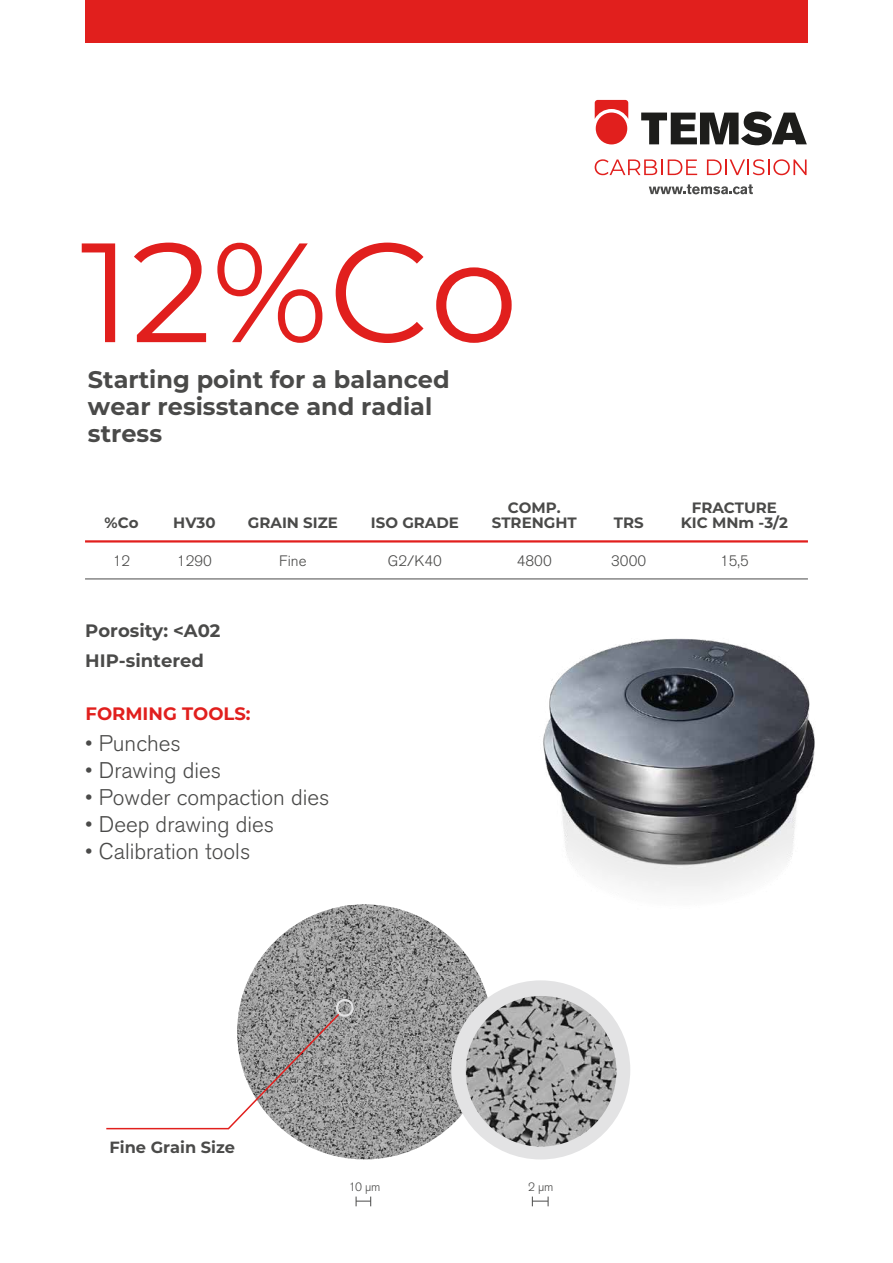
<style>
.page{position:relative;width:893px;height:1263px;background:#fff}
.page>*{position:absolute;margin:0;border:0;box-sizing:border-box;transform-origin:0 0}
.t1{font:141px "Montserrat";color:#e11f1d}
.t2{font:700 24px/27px "Montserrat";color:#4a4a49}
.t3{font:300 22.5px "Akzidenz Grotesk BE";color:#4a4a49}
.t4{font:700 18px/29.8px "Montserrat";color:#4a4a49}
.t5{font:700 18px "Montserrat";color:#e11f1d}
.t6{font:700 16.2px "Montserrat";color:#4a4a49}
.t7{font:700 15px/15px "Montserrat";color:#4a4a49;text-align:center}
.t8{font:300 15px "Akzidenz Grotesk BE";color:#4a4a49}
.t9{font:300 12px "Akzidenz Grotesk BE";color:#4a4a49}
</style>
<div class="page">
<img style="left:543px;top:638px;width:272px;height:252px">
<img style="left:237px;top:904px;width:255px;height:255px;border-radius:128px">
<svg style="left:356px;top:1196px;width:15px;height:10px"></svg>
<svg style="left:532px;top:1196px;width:17px;height:10px"></svg>
<svg style="left:451px;top:980px;width:179px;height:179px"></svg>
<img style="left:466px;top:996px;width:150px;height:150px;border-radius:75px">
<div style="left:85px;top:0;width:723px;height:43px;background:#e11f1d"></div>
<svg style="left:106px;top:998px;width:249px;height:132px"></svg>
<hr style="left:85px;top:540px;width:723px;height:2px;background:#e11f1d">
<hr style="left:85px;top:579px;width:723px;height:1px;background:#4a4a49">
<svg style="left:595px;top:100px;width:33px;height:44px"></svg>
<svg style="left:641px;top:112px;width:166px;height:33px"></svg>
<svg style="left:649px;top:184px;width:104px;height:10px"></svg>
<svg style="left:595px;top:159px;width:102px;height:16px"></svg>
<svg style="left:707px;top:159px;width:99px;height:16px"></svg>
<h1 class="t1" style="left:80px;top:195px;width:439px">12%Co</h1>
<p class="t2" style="left:88px;top:365px;width:363px">Starting point for a balanced wear resisstance and radial stress</p>
<p class="t7" style="left:105px;top:515px;width:35px">%Co</p>
<p class="t8" style="left:113px;top:552px;width:19px">12</p>
<p class="t7" style="left:173px;top:515px;width:44px">HV30</p>
<p class="t8" style="left:177px;top:552px;width:36px">1290</p>
<p class="t4" style="left:85px;top:615px;width:137px">Porosity: &lt;A02<br>HIP-sintered</p>
<p class="t7" style="left:248px;top:515px;width:91px">GRAIN SIZE</p>
<p class="t8" style="left:279px;top:552px;width:29px">Fine</p>
<p class="t5" style="left:86px;top:701px;width:167px">FORMING TOOLS:</p>
<p class="t3" style="left:85px;top:731px;width:97px">• Punches</p>
<p class="t3" style="left:85px;top:758px;width:137px">• Drawing dies</p>
<p class="t3" style="left:85px;top:785px;width:246px">• Powder compaction dies</p>
<p class="t3" style="left:85px;top:812px;width:190px">• Deep drawing dies</p>
<p class="t3" style="left:85px;top:839px;width:167px">• Calibration tools</p>
<p class="t7" style="left:371px;top:515px;width:89px">ISO GRADE</p>
<p class="t8" style="left:388px;top:552px;width:56px">G2/K40</p>
<p class="t7" style="left:492px;top:499px;width:87px">COMP.<br>STRENGHT</p>
<p class="t8" style="left:517px;top:552px;width:36px">4800</p>
<p class="t7" style="left:614px;top:515px;width:31px">TRS</p>
<p class="t8" style="left:611px;top:552px;width:36px">3000</p>
<p class="t7" style="left:681px;top:499px;width:109px">FRACTURE<br>KIC MNm -3/2</p>
<p class="t8" style="left:720px;top:552px;width:30px">15,5</p>
<p class="t6" style="left:110px;top:1136px;width:127px">Fine Grain Size</p>
<p class="t9" style="left:349px;top:1180px;width:33px">10 µm</p>
<p class="t9" style="left:528px;top:1180px;width:27px">2 µm</p>
</div>
